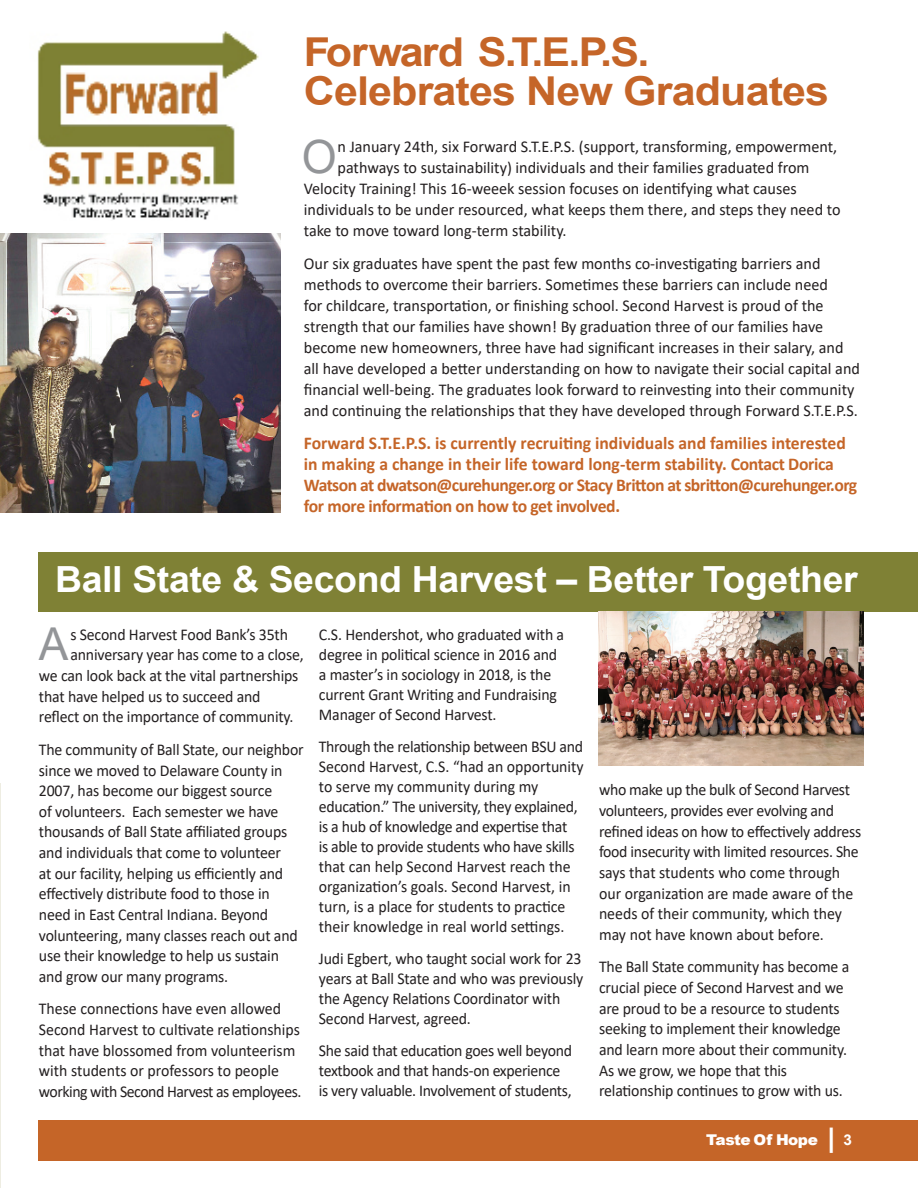
<style>
.page{position:relative;width:918px;height:1188px;background:#fff}
.page>*{position:absolute;margin:0;border:0;box-sizing:border-box;transform-origin:0 0}
.t1{font:45.9px "Arial";color:#939598}
.t2{font:45.3px "Arial";color:#939598}
.t3{font:700 39.9px "Arial";letter-spacing:-.02em;color:#c56528;scale:1.08 1}
.t4{font:700 36px "Arial";letter-spacing:-.01em;color:#fff;scale:1.04 1}
.t5{font:700 18px/21px "Calibri";letter-spacing:-.015em;color:#c56528}
.t6{font:16.5px/20.7px "Calibri";letter-spacing:-.01em;color:#231f20;scale:.96 1}
.t7{font:16.5px/21px "Calibri";letter-spacing:-.01em;color:#231f20}
.t8{font:900 14.85px "Arial";letter-spacing:-.04em;color:#fff}
.s1{font-weight:700;font-size:27px}
.s2{font-weight:700}
</style>
<div class="page">
<hr style="left:0;top:783px;width:1px;height:405px;background:#eeede2">
<div style="left:39px;top:552px;width:879px;height:59px;background:#7f8135"></div>
<div style="left:39px;top:1120px;width:879px;height:41px;background:#c56528"></div>
<img style="left:37px;top:31px;width:222px;height:189px">
<img style="left:0;top:234px;width:281px;height:278px">
<img style="left:599px;top:611px;width:265px;height:154px">
<p class="t3" style="left:304px;top:24px;width:321px">Forward S.T.E.P.S.</p>
<p class="t3" style="left:304px;top:63px;width:488px">Celebrates New Graduates</p>
<p class="t1" style="left:302px;top:125px;width:36px">O</p>
<p class="t7" style="left:338px;top:136px;width:501px">n January 24th, six Forward S.T.E.P.S. (support, transforming, empowerment,</p>
<p class="t7" style="left:338px;top:157px;width:474px">pathways to sustainability) individuals and their families graduated from</p>
<p class="t7" style="left:304px;top:178px;width:494px">Velocity Training! This 16-weeek session focuses on identifying what causes</p>
<p class="t7" style="left:304px;top:199px;width:538px">individuals to be under resourced, what keeps them there, and steps they need to</p>
<p class="t7" style="left:304px;top:220px;width:264px">take to move toward long-term stability.</p>
<p class="t7" style="left:304px;top:253px;width:558px">Our six graduates have spent the past few months co-investigating barriers and methods to overcome their barriers. Sometimes these barriers can include need<br>for childcare, transportation, or finishing school. Second Harvest is proud of the strength that our families have shown! By graduation three of our families have become new homeowners, three have had significant increases in their salary, and all have developed a better understanding on how to navigate their social capital and financial well-being. The graduates look forward to reinvesting into their community and continuing the relationships that they have developed through Forward S.T.E.P.S.</p>
<p class="t5" style="left:304px;top:432px;width:555px">Forward S.T.E.P.S. is currently recruiting individuals and families interested in making a change in their life toward long-term stability. Contact Dorica Watson at dwatson@curehunger.org or Stacy Britton at sbritton@curehunger.org for more information on how to get involved.</p>
<p class="t4" style="left:55px;top:554px;width:773px">Ball State &amp; Second Harvest – Better Together</p>
<p class="t2" style="left:39px;top:613px;width:31px">A</p>
<p class="t6" style="left:70px;top:624px;width:228px">s Second Harvest Food Bank’s 35th</p>
<p class="t6" style="left:70px;top:644px;width:245px">anniversary year has come to a close,</p>
<p class="t6" style="left:39px;top:665px;width:272px">we can look back at the vital partnerships</p>
<p class="t6" style="left:39px;top:685px;width:232px">that have helped us to succeed and</p>
<p class="t6" style="left:39px;top:706px;width:267px">reflect on the importance of community.</p>
<p class="t6" style="left:39px;top:739px;width:277px">The community of Ball State, our neighbor since we moved to Delaware County in 2007, has become our biggest source<br>of volunteers. Each semester we have thousands of Ball State affiliated groups and individuals that come to volunteer<br>at our facility, helping us efficiently and effectively distribute food to those in need in East Central Indiana. Beyond volunteering, many classes reach out and use their knowledge to help us sustain and grow our many programs.</p>
<p class="t6" style="left:39px;top:998px;width:275px">These connections have even allowed Second Harvest to cultivate relationships that have blossomed from volunteerism with students or professors to people working with Second Harvest as employees.</p>
<p class="t6" style="left:319px;top:624px;width:257px;line-height:20px">C.S. Hendershot, who graduated with a degree in political science in 2016 and a master’s in sociology in 2018, is the current Grant Writing and Fundraising Manager of Second Harvest.</p>
<p class="t6" style="left:319px;top:736px;width:277px;line-height:20px">Through the relationship between BSU and Second Harvest, C.S. “had an opportunity to serve my community during my education.” The university, they explained, is a hub of knowledge and expertise that<br>is able to provide students who have skills that can help Second Harvest reach the organization’s goals. Second Harvest, in turn, is a place for students to practice their knowledge in real world settings.</p>
<p class="t6" style="left:319px;top:948px;width:277px;line-height:20px">Judi Egbert, who taught social work for 23 years at Ball State and who was previously the Agency Relations Coordinator with Second Harvest, agreed.</p>
<p class="t6" style="left:319px;top:1040px;width:265px;line-height:20px">She said that education goes well beyond textbook and that hands-on experience is very valuable. Involvement of students,</p>
<p class="t6" style="left:599px;top:779px;width:275px">who make up the bulk of Second Harvest volunteers, provides ever evolving and refined ideas on how to effectively address food insecurity with limited resources. She says that students who come through our organization are made aware of the needs of their community, which they may not have known about before.</p>
<p class="t6" style="left:599px;top:956px;width:262px">The Ball State community has become a crucial piece of Second Harvest and we are proud to be a resource to students seeking to implement their knowledge and learn more about their community.<br>As we grow, we hope that this relationship continues to grow with us.</p>
<p class="t8" style="left:706px;top:1129px;width:147px">Taste Of Hope <span class="s1">|</span> <span class="s2">3</span></p>
</div>
